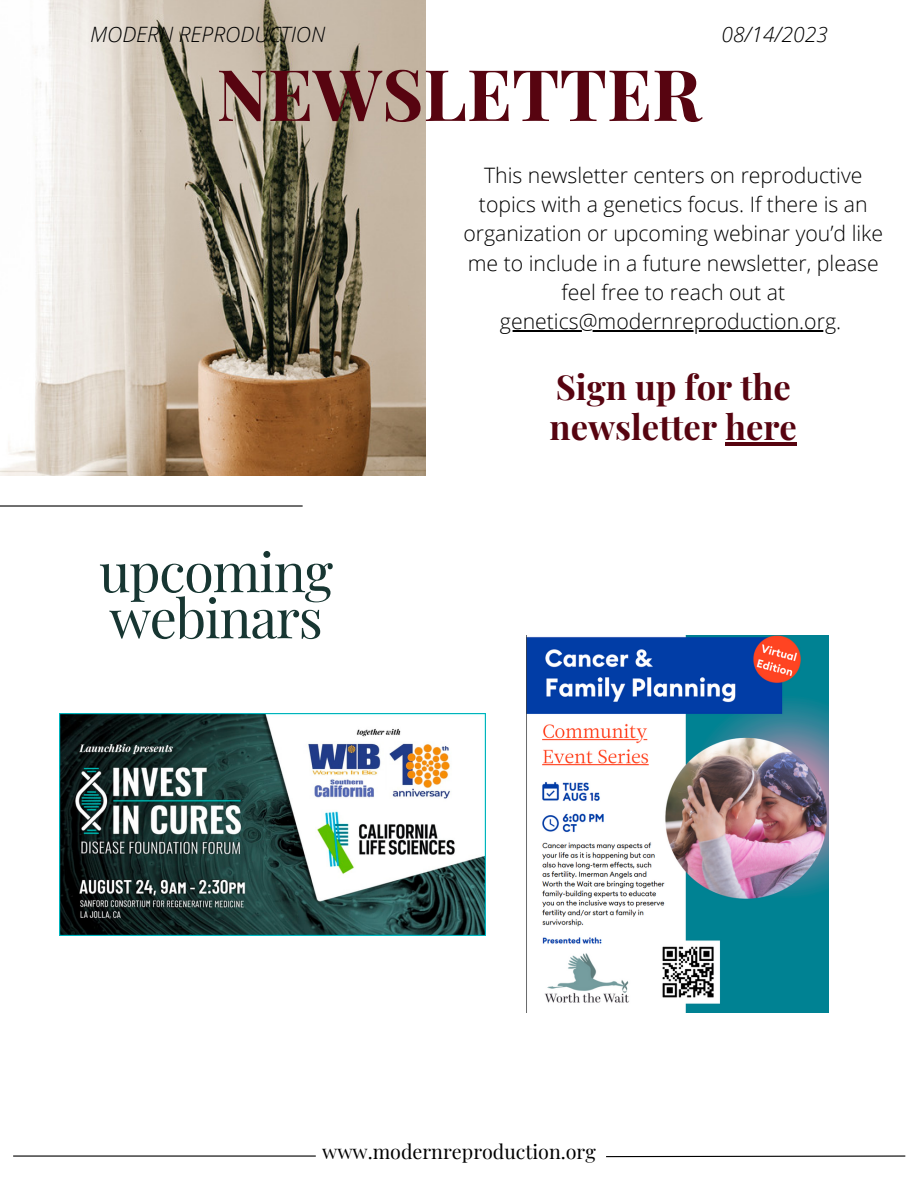
<style>
.page{position:relative;width:918px;height:1188px;background:#fff}
.page>*{position:absolute;margin:0;border:0;box-sizing:border-box;transform-origin:0 0}
.t1{font:700 71.1px "Playfair Display";color:#570410}
.t2{font:54px/46.2px "Playfair Display";letter-spacing:-.025em;color:#173632}
.t3{font:700 34.5px/40.5px "Playfair Display";color:#570410}
.t4{font:300 21.3px/29.2px "Open Sans";color:#000;text-align:center}
.t5{font:italic 300 21.15px "Open Sans";color:#000}
.t6{font:19.8px "Playfair Display";color:#000}
</style>
<div class="page">
<img style="left:0;top:0;width:425px;height:476px">
<hr style="left:13px;top:1155px;width:303px;height:2px;background:#000">
<svg style="left:606px;top:1155px;width:300px;height:3px"></svg>
<img style="left:60px;top:713px;width:425px;height:222px">
<img style="left:527px;top:636px;width:301px;height:377px">
<hr style="left:500px;top:330px;width:336px;height:1px;background:#000">
<hr style="left:725px;top:442px;width:72px;height:4px;background:#570410">
<hr style="left:0;top:505px;width:303px;height:2px;background:#000">
<p class="t5" style="left:90px;top:19px;width:237px">MODERN REPRODUCTION</p>
<p class="t5" style="left:722px;top:19px;width:108px">08/14/2023</p>
<p class="t1" style="left:217px;top:44px;width:486px">NEWSLETTER</p>
<p class="t4" style="left:463px;top:160px;width:421px">This newsletter centers on reproductive topics with a genetics focus. If there is an organization or upcoming webinar you’d like me to include in a future newsletter, please feel free to reach out at genetics@modernreproduction.org.</p>
<p class="t2" style="left:99px;top:547px;width:236px">upcoming webinars</p>
<p class="t3" style="left:550px;top:365px;width:249px">Sign up for the newsletter here</p>
<p class="t6" style="left:322px;top:1138px;width:275px">www.modernreproduction.org</p>
</div>
